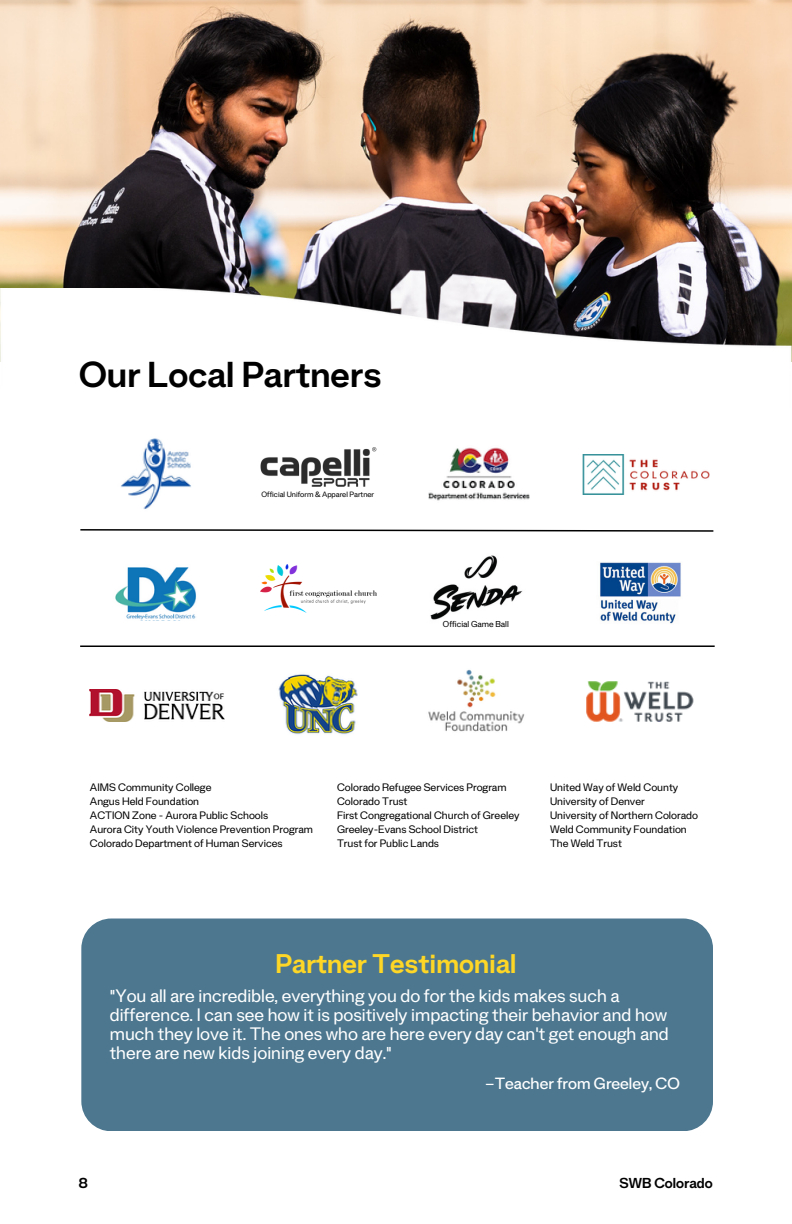
<style>
.page{position:relative;width:792px;height:1224px;background:#fff}
.page>*{position:absolute;margin:0;border:0;box-sizing:border-box;transform-origin:0 0}
.t1{font:700 40px "Stelvio Grotesk";color:#000}
.t2{font:700 30px "Stelvio Grotesk";color:#fed726}
.t3{font:20px/19px "Stelvio Grotesk";color:#fff}
.t4{font:500 18px "Stelvio Grotesk";color:#fff}
.t5{font:700 16px "Stelvio Grotesk";color:#000}
.t6{font:12px "Stelvio Grotesk";color:#000}
.t7{font:9.6px "Stelvio Grotesk";color:#000}
.t8{font:8.6px "Stelvio Grotesk";color:#000}
</style>
<div class="page">
<img style="left:0;top:0;width:792px;height:288px">
<img style="left:0;top:288px;width:792px;height:74px">
<svg style="left:80px;top:529px;width:634px;height:3px"></svg>
<hr style="left:80px;top:645px;width:635px;height:2px;background:#000">
<div style="left:81px;top:919px;width:631px;height:212px;background:#4c778f;border-radius:30px"></div>
<img style="left:430px;top:555px;width:93px;height:65px">
<img style="left:261px;top:447px;width:115px;height:39px">
<img style="left:121px;top:438px;width:70px;height:71px">
<img style="left:428px;top:447px;width:102px;height:54px">
<img style="left:261px;top:565px;width:115px;height:48px">
<img style="left:582px;top:454px;width:128px;height:41px">
<img style="left:115px;top:567px;width:81px;height:53px">
<img style="left:600px;top:562px;width:81px;height:62px">
<img style="left:278px;top:674px;width:80px;height:61px">
<img style="left:428px;top:669px;width:97px;height:63px">
<img style="left:90px;top:690px;width:135px;height:31px">
<img style="left:586px;top:681px;width:108px;height:41px">
<p class="t1" style="left:79px;top:362px;width:304px">Our Local Partners</p>
<p class="t8" style="left:262px;top:492px;width:114px">Official Uniform &amp; Apparel Partner</p>
<p class="t7" style="left:443px;top:621px;width:67px">Official Game Ball</p>
<p class="t6" style="left:90px;top:783px;width:123px">AIMS Community College</p>
<p class="t6" style="left:90px;top:797px;width:111px">Angus Held Foundation</p>
<p class="t6" style="left:90px;top:811px;width:180px">ACTION Zone - Aurora Public Schools</p>
<p class="t6" style="left:90px;top:825px;width:224px">Aurora City Youth Violence Prevention Program</p>
<p class="t6" style="left:90px;top:839px;width:194px">Colorado Department of Human Services</p>
<p class="t6" style="left:337px;top:783px;width:171px">Colorado Refugee Services Program</p>
<p class="t6" style="left:337px;top:797px;width:72px">Colorado Trust</p>
<p class="t6" style="left:337px;top:811px;width:184px">First Congregational Church of Greeley</p>
<p class="t6" style="left:337px;top:825px;width:143px">Greeley-Evans School District</p>
<p class="t6" style="left:337px;top:839px;width:104px">Trust for Public Lands</p>
<p class="t6" style="left:550px;top:783px;width:130px">United Way of Weld County</p>
<p class="t6" style="left:550px;top:797px;width:96px">University of Denver</p>
<p class="t6" style="left:550px;top:811px;width:150px">University of Northern Colorado</p>
<p class="t6" style="left:550px;top:825px;width:138px">Weld Community Foundation</p>
<p class="t6" style="left:550px;top:839px;width:73px">The Weld Trust</p>
<p class="t2" style="left:276px;top:954px;width:242px">Partner Testimonial</p>
<p class="t3" style="left:110px;top:990px;width:561px">"You all are incredible, everything you do for the kids makes such a difference. I can see how it is positively impacting their behavior and how much they love it. The ones who are here every day can't get enough and there are new kids joining every day."</p>
<p class="t4" style="left:485px;top:1078px;width:196px">–Teacher from Greeley, CO</p>
<p class="t5" style="left:79px;top:1177px;width:10px">8</p>
<p class="t5" style="left:619px;top:1177px;width:95px">SWB Colorado</p>
</div>
